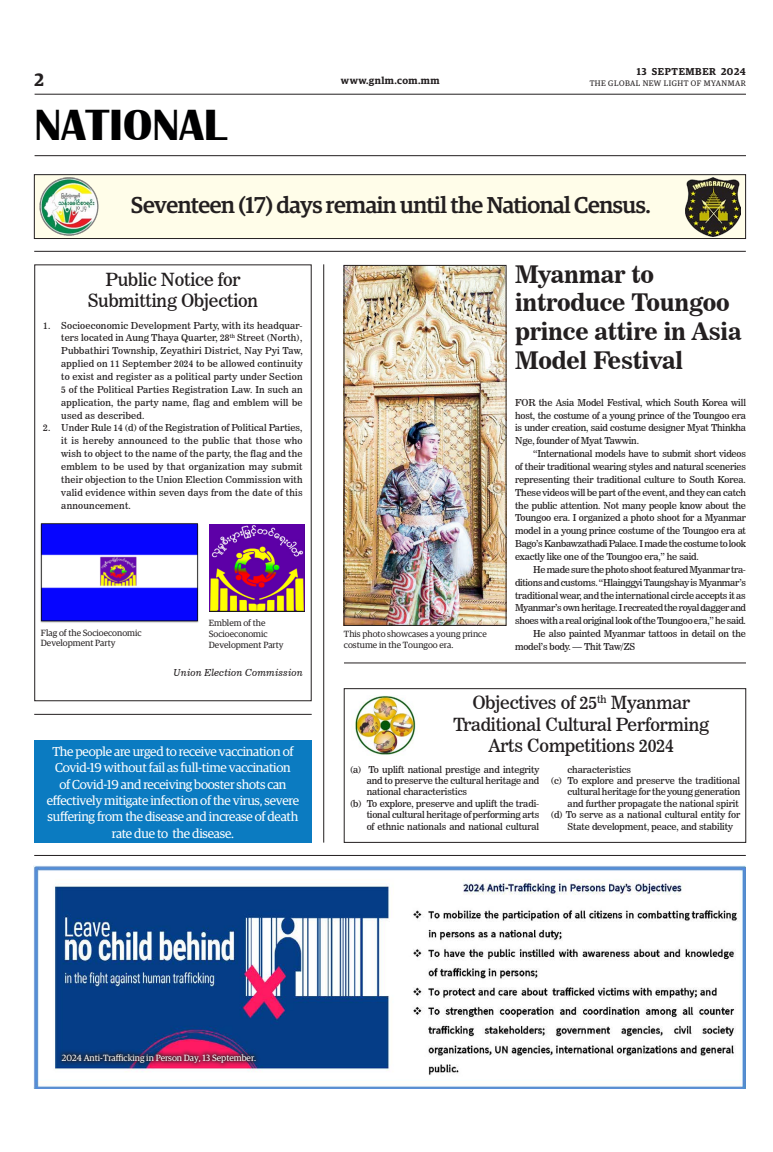
<style>
.page{position:relative;width:773px;height:1152px;background:#fff}
.page>*{position:absolute;margin:0;border:0;box-sizing:border-box;transform-origin:0 0}
.t1{font:700 45px "Britannic";color:#000001}
._2_Clm_Head{font:24px/28.8px "News 706 BT Bold C";letter-spacing:-.01em;color:#231f20}
._2_Clm_Head-2{font:500 23px "Guardian Egyp";letter-spacing:-.02em;color:#231f20}
._2_Clm_Head-3{font:18px "News 706 BT Roman C";letter-spacing:-.01em;color:#231f20}
._1_Clm_Head{font:18px "News 706 BT Roman C";letter-spacing:-.01em;color:#231f20}
.t2{font:600 18px "Guardian Egyp";color:#231f20}
.Brief_2nd_Body{font:13px/16.4px "Guardian Egyp";letter-spacing:-.02em;color:#fff;text-align:center}
.t3{font:600 10px "Guardian Egyp";letter-spacing:.06em;color:#231f20}
.t4{font:600 10px "Guardian Egyp";letter-spacing:.04em;color:#231f20}
._2nd_Body{font:9.5px/12.9px "News 706 BT Roman C";letter-spacing:-.01em;color:#231f20;text-align:justify}
.Normal_Para{font:9.5px/12.9px "News 706 BT Roman C";letter-spacing:-.02em;color:#231f20;text-align:justify}
._2nd_Body-2{font:9.5px "News 706 BT Italic C";letter-spacing:.02em;color:#231f20}
.t5{font:9px/10.8px "Guardian Egyp";color:#231f20}
.t6{font:9px "Guardian Egyp";color:#fff}
.t7{font:8px "Guardian Egyp";letter-spacing:.06em;color:#231f20}
</style>
<div class="page">
<hr style="left:35px;top:94px;width:711px;height:1px;background:#231f20">
<hr style="left:35px;top:155px;width:711px;height:1px;background:#231f20">
<div style="left:34px;top:264px;width:278px;height:437px;border:1px solid #231f20"></div>
<div style="left:34px;top:175px;width:711px;height:64px;background:#fffde9"></div>
<div style="left:34px;top:175px;width:711px;height:64px;border:1px solid #231f20"></div>
<img style="left:40px;top:177px;width:59px;height:58px">
<img style="left:685px;top:177px;width:55px;height:59px">
<hr style="left:34px;top:251px;width:711px;height:1px;background:#231f20">
<hr style="left:34px;top:855px;width:711px;height:1px;background:#231f20">
<img style="left:355px;top:695px;width:61px;height:60px">
<div style="left:344px;top:688px;width:402px;height:155px;border:1px solid #231f20"></div>
<img style="left:34px;top:866px;width:712px;height:223px">
<svg style="left:57px;top:1049px;width:204px;height:19px;background:#5d285c"></svg>
<hr style="left:323px;top:264px;width:1px;height:579px;background:#231f20">
<img style="left:40px;top:523px;width:159px;height:100px">
<img style="left:209px;top:524px;width:96px;height:88px">
<hr style="left:34px;top:714px;width:278px;height:1px;background:#231f20">
<div style="left:34px;top:740px;width:278px;height:103px;background:#0b7bc1"></div>
<img style="left:346px;top:267px;width:158px;height:357px">
<div style="left:344px;top:265px;width:162px;height:361px;border:1px solid #231f20"></div>
<hr style="left:344px;top:663px;width:402px;height:1px;background:#231f20">
<h3 class="t2" style="left:35px;top:67px;width:11px">2</h3>
<h1 class="t1" style="left:35px;top:100px;width:193px">NATIONAL</h1>
<p class="t3" style="left:637px;top:64px;width:110px">13 SEPTEMBER 2024</p>
<p class="t4" style="left:341px;top:73px;width:100px">www.gnlm.com.mm</p>
<p class="t7" style="left:589px;top:78px;width:158px">THE GLOBAL NEW LIGHT OF MYANMAR</p>
<p class="_2_Clm_Head-2" style="left:131px;top:189px;width:521px">Seventeen (17) days remain until the National Census.</p>
<p class="_1_Clm_Head" style="left:106px;top:268px;width:136px">Public Notice for</p>
<p class="_1_Clm_Head" style="left:88px;top:290px;width:172px">Submitting Objection</p>
<p class="_2nd_Body" style="left:61px;top:319px;width:243px;text-indent:-18px">1. Socioeconomic Development Party, with its headquar&shy;ters located in Aung Thaya Quarter, 28<sup>th</sup> Street (North), Pubbathiri Township, Zeyathiri District, Nay Pyi Taw, applied on 11 September 2024 to be allowed continuity to exist and register as a political party under Section 5 of the Political Parties Registration Law. In such an application, the party name, flag and emblem will be used as described.</p>
<p class="_2nd_Body" style="left:61px;top:422px;width:243px;text-indent:-18px">2. Under Rule 14 (d) of the Registration of Political Parties, it is hereby announced to the public that those who wish to object to the name of the party, the flag and the emblem to be used by that organization may submit their objection to the Union Election Commission with valid evidence within seven days from the date of this announcement.</p>
<p class="t5" style="left:41px;top:626px;width:102px">Flag of the Socioeconomic<br>Development Party</p>
<p class="t5" style="left:209px;top:617px;width:76px">Emblem of the<br>Socioeconomic<br>Development Party</p>
<p class="_2nd_Body-2" style="left:174px;top:667px;width:130px">Union Election Commission</p>
<p class="Brief_2nd_Body" style="left:47px;top:742px;width:254px">The people are urged to receive vaccination of Covid-19 without fail as full-time vaccination<br>of Covid-19 and receiving booster shots can effectively mitigate infection of the virus, severe suffering from the disease and increase of death rate due to the disease.</p>
<p class="t5" style="left:344px;top:628px;width:144px">This photo showcases a young prince costume in the Toungoo era.</p>
<p class="_2_Clm_Head" style="left:515px;top:259px;width:228px">Myanmar to introduce Toungoo prince attire in Asia<br>Model Festival</p>
<p class="Normal_Para" style="left:515px;top:396px;width:232px">FOR the Asia Model Festival, which South Korea will host, the costume of a young prince of the Toungoo era is under creation, said costume designer Myat Thinkha Nge, founder of Myat Tawwin.</p>
<p class="_2nd_Body" style="left:515px;top:447px;width:232px;text-indent:18px">“International models have to submit short videos of their traditional wearing styles and natural sceneries representing their traditional culture to South Korea.<br>These videos will be part of the event, and they can catch the public attention. Not many people know about the Toungoo era. I organized a photo shoot for a Myanmar model in a young prince costume of the Toungoo era at Bago’s Kanbawzathadi Palace. I made the costume to look exactly like one of the Toungoo era,” he said.</p>
<p class="_2nd_Body" style="left:515px;top:563px;width:232px;text-indent:18px">He made sure the photo shoot featured Myanmar tra&shy;ditions and customs. “Hlainggyi Taungshay is Myanmar’s traditional wear, and the international circle accepts it as Myanmar’s own heritage. I recreated the royal dagger and shoes with a real original look of the Toungoo era,” he said.</p>
<p class="_2nd_Body" style="left:515px;top:627px;width:232px;text-indent:18px">He also painted Myanmar tattoos in detail on the model’s body. — Thit Taw/ZS</p>
<p class="_2_Clm_Head-3" style="left:472px;top:692px;width:219px">Objectives of 25<sup>th</sup> Myanmar</p>
<p class="_2_Clm_Head-3" style="left:453px;top:713px;width:257px">Traditional Cultural Performing</p>
<p class="_2_Clm_Head-3" style="left:488px;top:735px;width:187px">Arts Competitions 2024</p>
<p class="_2nd_Body" style="left:366px;top:763px;width:174px;line-height:11.4px;text-indent:-17px">(a) To uplift national prestige and integrity and to preserve the cultural heritage and national characteristics</p>
<p class="_2nd_Body" style="left:366px;top:798px;width:174px;line-height:11.4px;text-indent:-17px">(b) To explore, preserve and uplift the tradi&shy;tional cultural heritage of performing arts of ethnic nationals and national cultural</p>
<p class="_2nd_Body" style="left:567px;top:763px;width:65px">characteristics</p>
<p class="_2nd_Body" style="left:567px;top:775px;width:174px;line-height:11.4px;text-indent:-17px">(c) To explore and preserve the traditional cultural heritage for the young generation and further propagate the national spirit</p>
<p class="_2nd_Body" style="left:567px;top:809px;width:174px;line-height:11.4px;text-indent:-17px">(d) To serve as a national cultural entity for<br>State development, peace, and stability</p>
<p class="t6" style="left:62px;top:1052px;width:196px">2024 Anti-Trafficking in Person Day, 13 September.</p>
</div>
